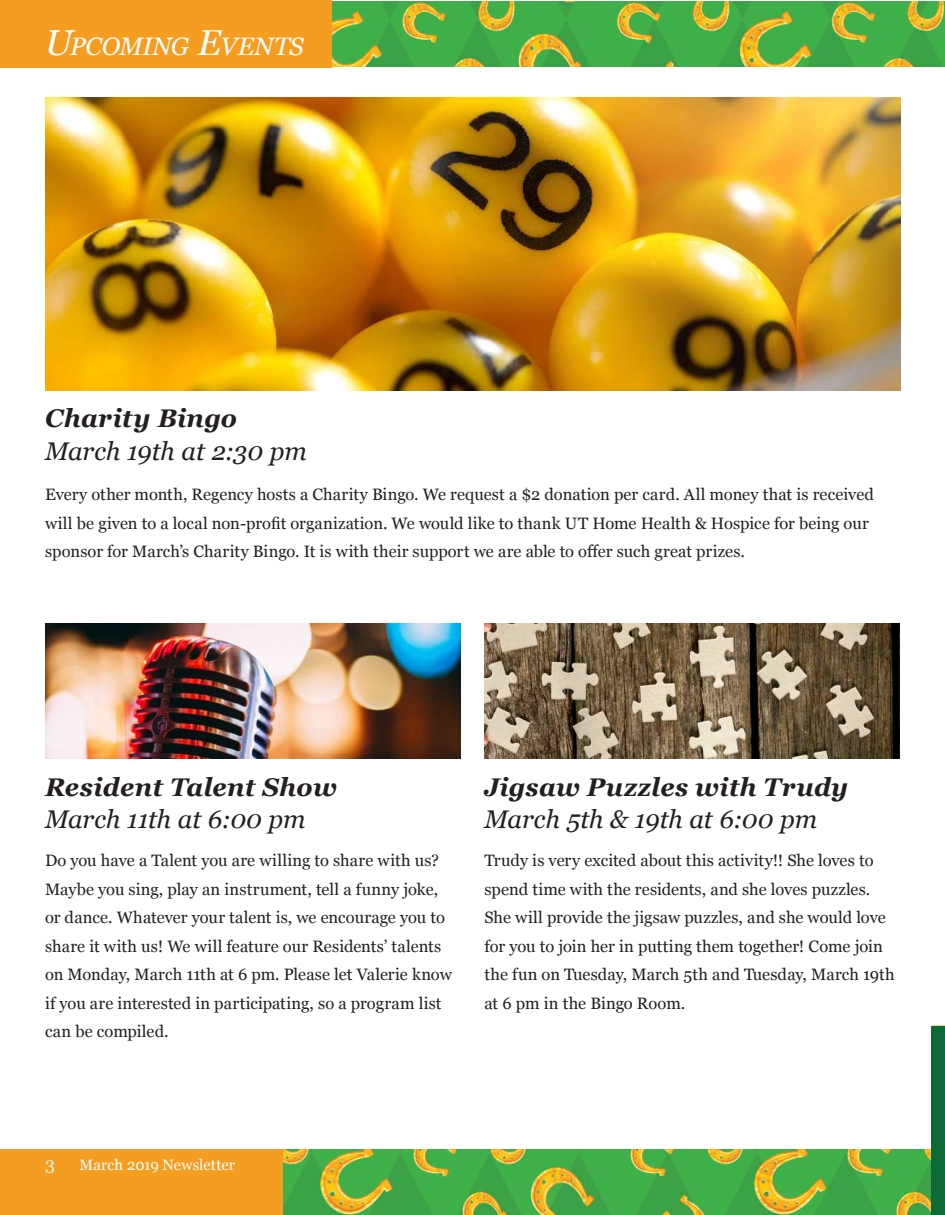
<style>
.page{position:relative;width:945px;height:1215px;background:#fff}
.page>*{position:absolute;margin:0;border:0;box-sizing:border-box;transform-origin:0 0}
.t1{font:italic 25.5px "Georgia";letter-spacing:-.005em;color:#231f20}
.t2{font:italic 700 25.5px "Georgia";letter-spacing:.005em;color:#231f20}
.t3{font:italic 25.2px "Georgia";color:#fff}
.t4{font:18px "Georgia";color:#f5f6e6}
.t5{font:16.5px/28.5px "Georgia";color:#231f20}
.t6{font:15px "Georgia";color:#fff}
.s1{font-size:36px}
</style>
<div class="page">
<img style="left:332px;top:2px;width:613px;height:64px">
<img style="left:283px;top:1149px;width:649px;height:66px">
<div style="left:0;top:1149px;width:283px;height:66px;background:#f49d21"></div>
<div style="left:932px;top:1025px;width:13px;height:190px;background:#0f6937"></div>
<img style="left:45px;top:98px;width:855px;height:293px">
<img style="left:45px;top:624px;width:415px;height:134px">
<img style="left:484px;top:623px;width:416px;height:135px">
<div style="left:0;top:0;width:332px;height:67px;background:#f49d21"></div>
<h2 class="t3" style="left:45px;top:28px;width:260px"><span class="s1">U</span>PCOMING <span class="s1">E</span>VENTS</h2>
<h1 class="t2" style="left:45px;top:399px;width:194px">Charity Bingo</h1>
<h1 class="t1" style="left:45px;top:432px;width:263px">March 19th at 2:30 pm</h1>
<p class="t5" style="left:45px;top:480px;width:831px">Every other month, Regency hosts a Charity Bingo. We request a $2 donation per card. All money that is received will be given to a local non-profit organization. We would like to thank UT Home Health &amp; Hospice for being our sponsor for March’s Charity Bingo. It is with their support we are able to offer such great prizes.</p>
<h1 class="t2" style="left:45px;top:768px;width:293px">Resident Talent Show</h1>
<h1 class="t1" style="left:45px;top:801px;width:262px">March 11th at 6:00 pm</h1>
<p class="t5" style="left:45px;top:846px;width:408px">Do you have a Talent you are willing to share with us?<br>Maybe you sing, play an instrument, tell a funny joke, or dance. Whatever your talent is, we encourage you to share it with us! We will feature our Residents’ talents on Monday, March 11th at 6 pm. Please let Valerie know if you are interested in participating, so a program list can be compiled.</p>
<h1 class="t2" style="left:484px;top:768px;width:365px">Jigsaw Puzzles with Trudy</h1>
<h1 class="t1" style="left:484px;top:801px;width:334px">March 5th &amp; 19th at 6:00 pm</h1>
<p class="t5" style="left:484px;top:846px;width:412px">Trudy is very excited about this activity!! She loves to spend time with the residents, and she loves puzzles.<br>She will provide the jigsaw puzzles, and she would love for you to join her in putting them together! Come join the fun on Tuesday, March 5th and Tuesday, March 19th at 6 pm in the Bingo Room.</p>
<p class="t4" style="left:45px;top:1151px;width:11px">3</p>
<p class="t6" style="left:80px;top:1154px;width:157px">March 2019 Newsletter</p>
</div>
